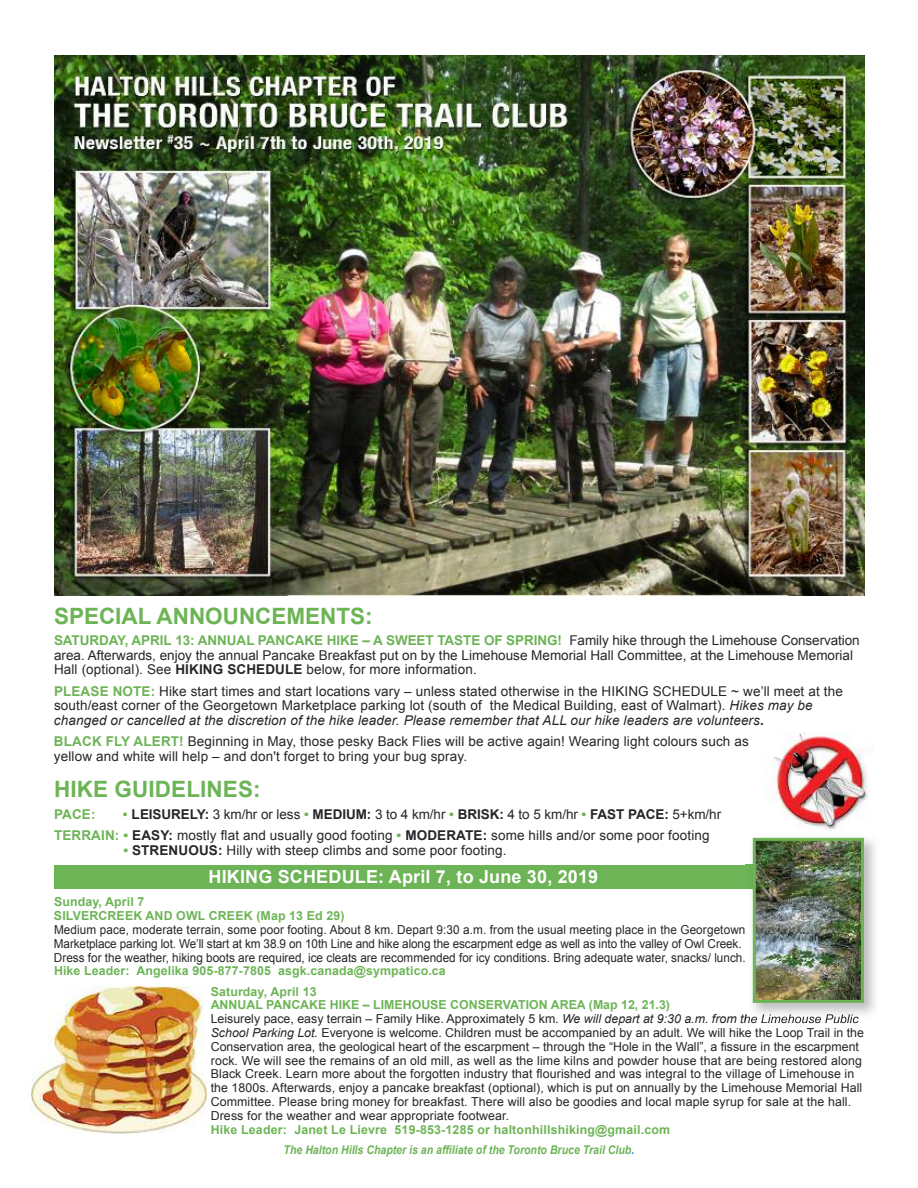
<style>
.page{position:relative;width:918px;height:1188px;background:#fff}
.page>*{position:absolute;margin:0;border:0;box-sizing:border-box;transform-origin:0 0}
.t1{font:700 22.5px "Arial";color:#6db456}
.t2{font:700 18px "Arial";letter-spacing:.01em;color:#fff}
.t3{font:13.5px/14.7px "Arial";letter-spacing:.01em;color:#272627}
.t4{font:700 13.5px "Arial";color:#6db456}
.t5{font:12.3px/13.8px "Arial";letter-spacing:.005em;color:#272627}
.t6{font:12.3px/13.8px "Arial";letter-spacing:.005em;color:#272627;scale:.95 1}
.t7{font:700 12.3px/13.8px "Arial";letter-spacing:.01em;color:#6db456}
.t8{font:italic 700 12px "Arial";color:#6db456;scale:.88 1}
.s1{font-weight:700;color:#6db456}
.s2{font-weight:700}
.s3{font-style:italic}
.s4{color:#2680ff}
</style>
<div class="page">
<img style="left:765px;top:732px;width:104px;height:98px">
<div style="left:54px;top:865px;width:810px;height:23px;background:#6db456"></div>
<img style="left:32px;top:987px;width:175px;height:147px">
<img style="left:746px;top:837px;width:129px;height:186px">
<img style="left:746px;top:865px;width:7px;height:23px">
<img style="left:757px;top:842px;width:103px;height:157px">
<div style="left:753px;top:838px;width:111px;height:165px;border:3px solid #6db456"></div>
<img style="left:54px;top:56px;width:810px;height:540px">
<h1 class="t1" style="left:54px;top:604px;width:320px">SPECIAL ANNOUNCEMENTS:</h1>
<p class="t3" style="left:54px;top:633px;width:807px"><span class="s1">SATUrdAy, APrIL 13: ANNUAL PANCAKE HIKE – A SWEET TASTE OF SPrING!</span> Family hike through the Limehouse Conservation area. Afterwards, enjoy the annual Pancake Breakfast put on by the Limehouse Memorial Hall Committee, at the Limehouse Memorial<br>Hall (optional). See <span class="s2">HIKING SCHEdULE</span> below, for more information.</p>
<p class="t3" style="left:54px;top:684px;width:790px"><span class="s1">PLEASE NOTE:</span> Hike start times and start locations vary – unless stated otherwise in the HIKING SCHEDULE ~ we’ll meet at the south/east corner of the Georgetown Marketplace parking lot (south of the Medical Building, east of Walmart). <span class="s3">Hikes may be changed or cancelled at the discretion of the hike leader. Please remember that ALL our hike leaders are volunteers</span><span class="s2">.</span></p>
<p class="t3" style="left:54px;top:734px;width:696px"><span class="s1">BLACK FLy ALErT!</span> Beginning in May, those pesky Back Flies will be active again! Wearing light colours such as yellow and white will help – and don't forget to bring your bug spray.</p>
<h1 class="t1" style="left:54px;top:777px;width:208px">HIKE GUIdELINES:</h1>
<p class="t4" style="left:54px;top:807px;width:43px">PACE:</p>
<p class="t3" style="left:54px;top:803px;width:669px;line-height:21.5px;text-indent:69px"><span class="s1">•</span> <span class="s2">LEISUrELy:</span> 3 km/hr or less <span class="s1">•</span> <span class="s2">MEdIUM:</span> 3 to 4 km/hr <span class="s1">•</span> <span class="s2">BrISK:</span> 4 to 5 km/hr <span class="s1">•</span> <span class="s2">FAST PACE:</span> 5+km/hr<br><span class="s1">TErrAIN: •</span> <span class="s2">EASy:</span> mostly flat and usually good footing <span class="s1">•</span> <span class="s2">MOdErATE:</span> some hills and/or some poor footing</p>
<p class="t3" style="left:123px;top:843px;width:385px"><span class="s1">•</span> <span class="s2">STrENUOUS:</span> Hilly with steep climbs and some poor footing.</p>
<h2 class="t2" style="left:209px;top:867px;width:391px">HIKING SCHEdULE: April 7, to June 30, 2019</h2>
<p class="t7" style="left:54px;top:895px;width:292px">Sunday, April 7<br>SILVErCrEEK ANd OWL CrEEK (Map 13 Ed 29)</p>
<p class="t6" style="left:54px;top:923px;width:730px">Medium pace, moderate terrain, some poor footing. About 8 km. Depart 9:30 a.m. from the usual meeting place in the Georgetown<br>Marketplace parking lot. We’ll start at km 38.9 on 10th Line and hike along the escarpment edge as well as into the valley of Owl Creek.<br>Dress for the weather, hiking boots are required, ice cleats are recommended for icy conditions. Bring adequate water, snacks/ lunch.</p>
<p class="t7" style="left:211px;top:961px;width:237px;line-height:20.2px;text-indent:-157px">Hike Leader: Angelika 905-877-7805 asgk.canada@sympatico.ca<br>Saturday, April 13</p>
<p class="t5" style="left:211px;top:998px;width:655px"><span class="s1">ANNUAL PANCAKE HIKE – LIMEHOUSE CONSErVATION ArEA (Map 12, 21.3)<br></span>Leisurely pace, easy terrain – Family Hike. Approximately 5 km. <span class="s3">We will depart at 9:30 a.m. from the Limehouse Public School Parking Lot.</span> Everyone is welcome. Children must be accompanied by an adult. We will hike the Loop Trail in the Conservation area, the geological heart of the escarpment – through the “Hole in the Wall”, a fissure in the escarpment rock. We will see the remains of an old mill, as well as the lime kilns and powder house that are being restored along Black Creek. Learn more about the forgotten industry that flourished and was integral to the village of Limehouse in the 1800s. Afterwards, enjoy a pancake breakfast (optional), which is put on annually by the Limehouse Memorial Hall Committee. Please bring money for breakfast. There will also be goodies and local maple syrup for sale at the hall.<br>Dress for the weather and wear appropriate footwear.</p>
<p class="t7" style="left:211px;top:1122px;width:461px">Hike Leader: Janet Le Lievre 519-853-1285 or haltonhillshiking@gmail.com</p>
<p class="t8" style="left:284px;top:1143px;width:400px">The Halton Hills Chapter is an affiliate of the Toronto Bruce Trail Club<span class="s4">.</span></p>
</div>
